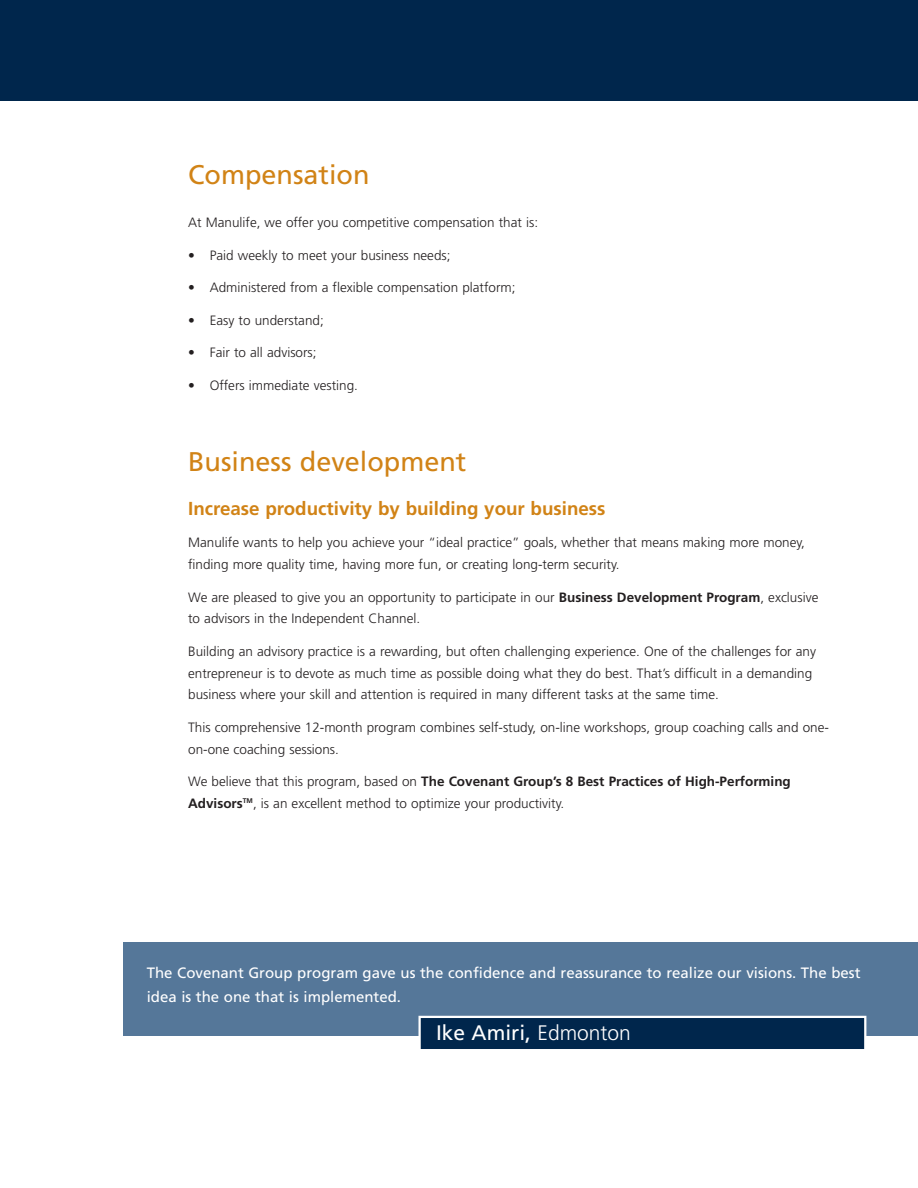
<style>
.page{position:relative;width:918px;height:1188px;background:#fff}
.page>*{position:absolute;margin:0;border:0;box-sizing:border-box;transform-origin:0 0}
.t1{font:27px "Frutiger";color:#d18316}
.t2{font:21px "Frutiger";color:#fff}
.t3{font:700 18.75px "Frutiger";color:#d18316}
.t4{font:15px/24px "Frutiger";color:#fff}
.t5{font:300 13.5px/21.8px "Frutiger";color:#231f20}
.s1{font-weight:700}
.s2{font-weight:300}
</style>
<div class="page">
<div style="left:0;top:0;width:918px;height:100px;background:#00264c"></div>
<div style="left:124px;top:943px;width:794px;height:93px;background:#579"></div>
<div style="left:420px;top:1017px;width:445px;height:33px;background:#00264c"></div>
<div style="left:418px;top:1016px;width:448px;height:35px;border:2px solid #fff"></div>
<h1 class="t1" style="left:188px;top:164px;width:183px">Compensation</h1>
<p class="t5" style="left:188px;top:213px;width:351px">At Manulife, we offer you competitive compensation that is:</p>
<p class="t5" style="left:188px;top:245px;width:264px">• Paid weekly to meet your business needs;</p>
<p class="t5" style="left:188px;top:278px;width:329px">• Administered from a flexible compensation platform;</p>
<p class="t5" style="left:188px;top:310px;width:137px">• Easy to understand;</p>
<p class="t5" style="left:188px;top:343px;width:130px">• Fair to all advisors;</p>
<p class="t5" style="left:188px;top:375px;width:171px">• Offers immediate vesting.</p>
<h1 class="t1" style="left:188px;top:451px;width:280px">Business development</h1>
<h3 class="t3" style="left:188px;top:501px;width:419px">Increase productivity by building your business</h3>
<p class="t5" style="left:188px;top:533px;width:618px">Manulife wants to help you achieve your “ideal practice” goals, whether that means making more money, finding more quality time, having more fun, or creating long-term security.</p>
<p class="t5" style="left:188px;top:587px;width:632px">We are pleased to give you an opportunity to participate in our <span class="s1">Business Development Program</span>, exclusive to advisors in the Independent Channel.</p>
<p class="t5" style="left:188px;top:641px;width:629px">Building an advisory practice is a rewarding, but often challenging experience. One of the challenges for any entrepreneur is to devote as much time as possible doing what they do best. That’s difficult in a demanding business where your skill and attention is required in many different tasks at the same time.</p>
<p class="t5" style="left:188px;top:717px;width:642px">This comprehensive 12-month program combines self-study, on-line workshops, group coaching calls and one&shy;on-one coaching sessions.</p>
<p class="t5" style="left:188px;top:772px;width:604px">We believe that this program, based on <span class="s1">The Covenant Group’s 8 Best Practices of High-Performing<br>Advisors</span><sup>TM</sup>, is an excellent method to optimize your productivity.</p>
<p class="t4" style="left:147px;top:962px;width:715px">The Covenant Group program gave us the confidence and reassurance to realize our visions. The best idea is the one that is implemented.</p>
<h2 class="t2" style="left:436px;top:1024px;width:196px">Ike Amiri, <span class="s2">Edmonton</span></h2>
</div>
